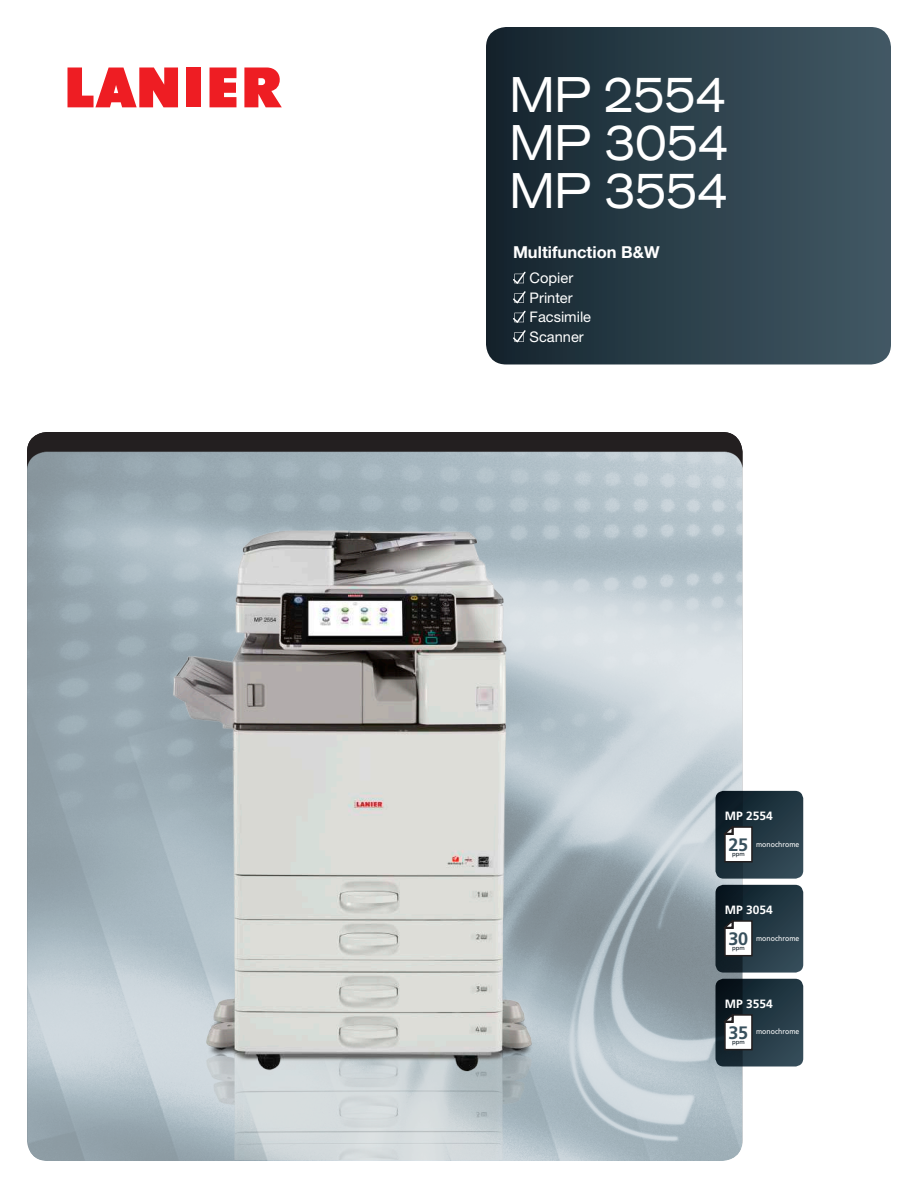
<style>
.page{position:relative;width:918px;height:1188px;background:#fff}
.page>*{position:absolute;margin:0;border:0;box-sizing:border-box;transform-origin:0 0}
.t1{font:expanded 49.5px/48px "Akzidenz Grotesk BE";letter-spacing:-.01em;color:#fff;text-align:justify;scale:.9 1}
.t2{font:700 18px "Frutiger LT Std";color:#38505d}
.t3{font:700 16.5px "Helvetica Neue LT Std";color:#fff}
.t4{font:14.7px/19.5px "Helvetica Neue LT Std";color:#fff}
.t5{font:700 12px "Frutiger LT Std";color:#fff}
.t6{font:7.5px "Frutiger LT Std";letter-spacing:.01em;color:#fff;scale:.92 1}
.t7{font:6px "Frutiger LT Std";letter-spacing:.01em;color:#08151e}
</style>
<div class="page">
<svg style="left:27px;top:432px;width:716px;height:729px;background:#a3afb6"></svg>
<div style="left:187px;top:68px;width:14px;height:39px;background:#ee1d23"></div>
<svg style="left:210px;top:68px;width:26px;height:39px"></svg>
<svg style="left:244px;top:68px;width:38px;height:39px"></svg>
<svg style="left:68px;top:68px;width:110px;height:39px"></svg>
<div style="left:486px;top:27px;width:405px;height:337px;background:linear-gradient(to right,#14242e,#435a66);border-radius:20px"></div>
<img style="left:129px;top:460px;width:472px;height:700px">
<svg style="left:513px;top:272px;width:13px;height:12px"></svg>
<svg style="left:513px;top:291px;width:13px;height:12px"></svg>
<svg style="left:513px;top:311px;width:13px;height:12px"></svg>
<svg style="left:513px;top:330px;width:13px;height:12px"></svg>
<svg style="left:716px;top:979px;width:87px;height:87px;background:#1f323d"></svg>
<svg style="left:721px;top:1012px;width:32px;height:39px"></svg>
<svg style="left:716px;top:791px;width:87px;height:88px;background:#213541"></svg>
<svg style="left:721px;top:824px;width:32px;height:39px"></svg>
<svg style="left:716px;top:885px;width:87px;height:88px;background:#20343f"></svg>
<svg style="left:721px;top:918px;width:32px;height:39px"></svg>
<h1 class="t1" style="left:510px;top:72px;width:245px">MP 2554<br>MP 3054<br>MP 3554</h1>
<h3 class="t3" style="left:513px;top:241px;width:148px">Multifunction B&amp;W</h3>
<h3 class="t4" style="left:530px;top:268px;width:63px">Copier<br>Printer<br>Facsimile<br>Scanner</h3>
<h3 class="t5" style="left:725px;top:809px;width:50px">MP 2554</h3>
<p class="t7" style="left:732px;top:851px;width:14px">ppm</p>
<h2 class="t2" style="left:729px;top:834px;width:21px">25</h2>
<p class="t6" style="left:756px;top:840px;width:49px">monochrome</p>
<h3 class="t5" style="left:725px;top:903px;width:50px">MP 3054</h3>
<p class="t7" style="left:732px;top:945px;width:14px">ppm</p>
<h2 class="t2" style="left:729px;top:928px;width:21px">30</h2>
<p class="t6" style="left:756px;top:934px;width:49px">monochrome</p>
<h3 class="t5" style="left:725px;top:997px;width:50px">MP 3554</h3>
<p class="t7" style="left:732px;top:1039px;width:14px">ppm</p>
<h2 class="t2" style="left:729px;top:1022px;width:21px">35</h2>
<p class="t6" style="left:756px;top:1027px;width:49px">monochrome</p>
</div>
